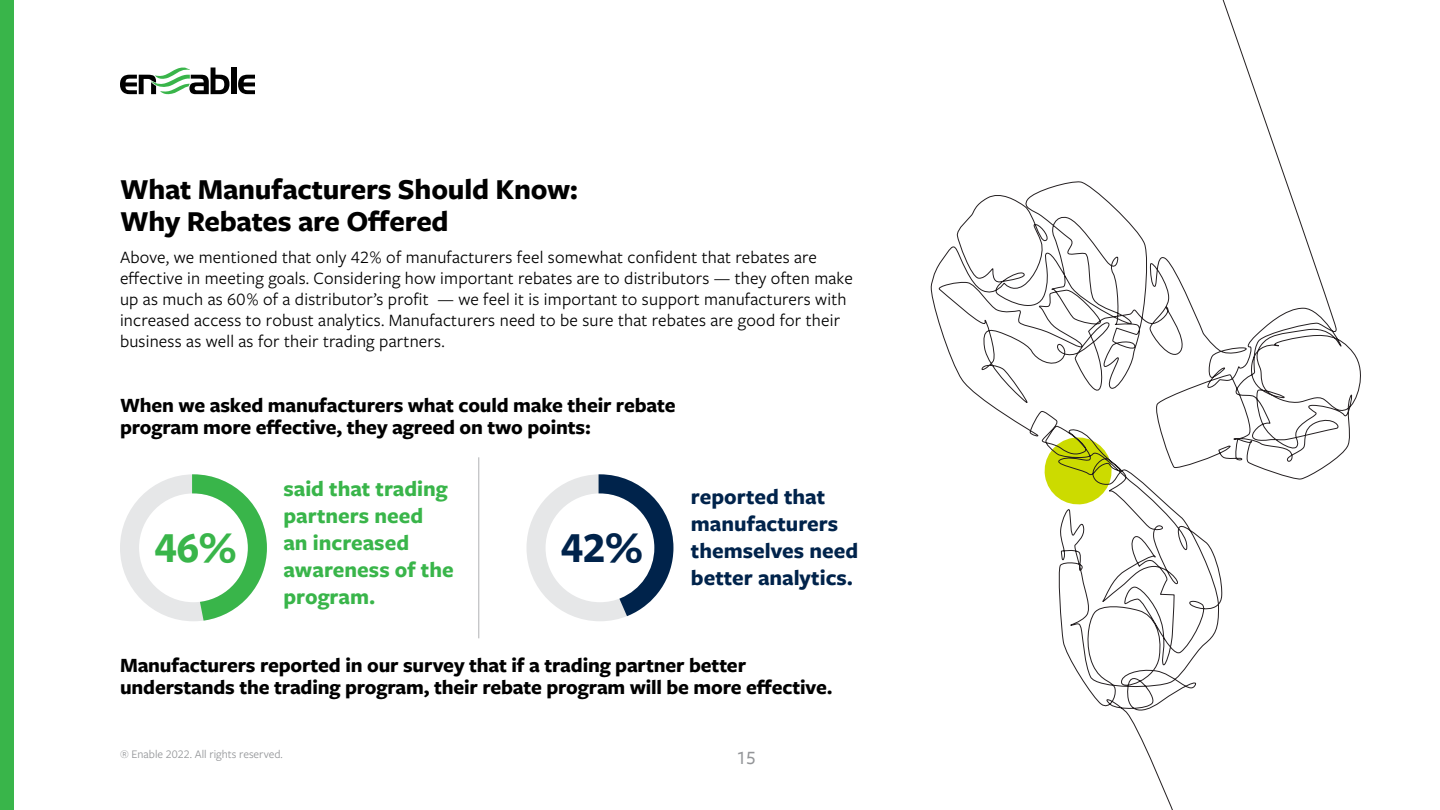
<style>
.page{position:relative;width:1440px;height:810px;background:#fff}
.page>*{position:absolute;margin:0;border:0;box-sizing:border-box;transform-origin:0 0}
.t1{font:700 44.62px "Freight Sans LF Pro";color:#39b54a}
.t2{font:700 44.62px "Freight Sans LF Pro";color:#00234b}
.t3{font:700 30px/32.2px "Freight Sans Pro";letter-spacing:-.01em;color:#000}
.t4{font:700 22.5px/27px "Freight Sans LF Pro";color:#39b54a}
.t5{font:700 22.5px/27px "Freight Sans LF Pro";color:#00234b}
.t6{font:700 21px/22.5px "Freight Sans Pro";letter-spacing:-.01em;color:#000}
.t7{font:500 19.5px "Freight Sans LF Pro";color:#939598}
.t8{font:18px/21px "Freight Sans LF Pro";letter-spacing:.01em;color:#000}
.t9{font:12px "Freight Sans LF Pro";color:#939598}
</style>
<div class="page">
<hr style="left:479px;top:457px;width:1px;height:181px;background:#939598">
<svg style="left:120px;top:474px;width:147px;height:147px"></svg>
<svg style="left:526px;top:474px;width:148px;height:147px"></svg>
<svg style="left:930px;top:0;width:431px;height:810px"></svg>
<div style="left:0;top:0;width:14px;height:810px;background:#39b54a"></div>
<div style="left:231px;top:68px;width:5px;height:26px;background:#000"></div>
<svg style="left:238px;top:75px;width:17px;height:19px"></svg>
<svg style="left:120px;top:67px;width:110px;height:28px"></svg>
<h2 class="t3" style="left:120px;top:172px;width:460px">What Manufacturers Should Know:<br>Why Rebates are Offered</h2>
<p class="t8" style="left:120px;top:246px;width:734px">Above, we mentioned that only 42% of manufacturers feel somewhat confident that rebates are effective in meeting goals. Considering how important rebates are to distributors — they often make up as much as 60% of a distributor’s profit — we feel it is important to support manufacturers with increased access to robust analytics. Manufacturers need to be sure that rebates are good for their business as well as for their trading partners.</p>
<p class="t6" style="left:120px;top:393px;width:557px">When we asked manufacturers what could make their rebate program more effective, they agreed on two points:</p>
<p class="t4" style="left:284px;top:474px;width:172px">said that trading partners need<br>an increased awareness of the program.</p>
<p class="t5" style="left:691px;top:482px;width:169px">reported that manufacturers themselves need better analytics.</p>
<h1 class="t1" style="left:154px;top:517px;width:83px">46%</h1>
<h1 class="t2" style="left:561px;top:517px;width:83px">42%</h1>
<p class="t6" style="left:120px;top:653px;width:714px">Manufacturers reported in our survey that if a trading partner better understands the trading program, their rebate program will be more effective.</p>
<p class="t9" style="left:120px;top:746px;width:164px">® Enable 2022. All rights reserved.</p>
<p class="t7" style="left:737px;top:744px;width:21px">15</p>
</div>
